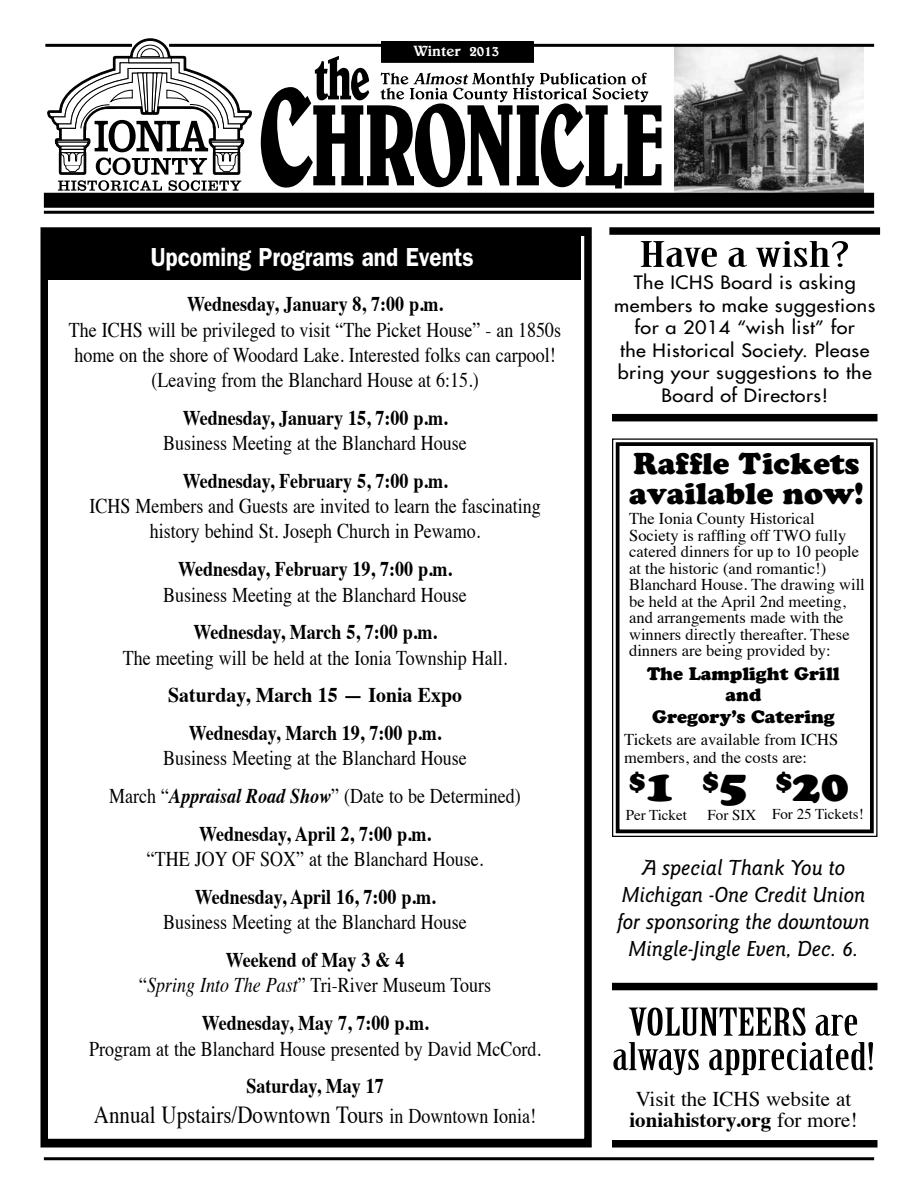
<style>
.page{position:relative;width:918px;height:1188px;background:#fff}
.page>*{position:absolute;margin:0;border:0;box-sizing:border-box;transform-origin:0 0}
.t1{font:45px "Cooper Black Std";color:#000}
.t2{font:37.5px/34.5px "Birch";color:#000;text-align:center;scale:1.5 1}
.t3{font:34.5px "Birch";letter-spacing:-.005em;color:#000;scale:2 1}
.t4{font:30px/30px "Cooper Black Std";color:#000}
.t5{font:600 26.25px "Franklin Gothic";color:#fff;scale:.86 1}
.t6{font:24.45px "Times";color:#000;scale:.86 1}
.t7{font:italic 500 22.5px/27px "Goudy Sans";color:#000;text-align:center}
.t8{font:21px/25.2px "Times";color:#000;text-align:center;scale:.86 1}
.t9{font:700 21px "Times";color:#000;scale:.86 1}
.t10{font:700 21px/37.8px "Times";color:#000;text-align:center;scale:.95 1}
.t11{font:21px/21px "Times";color:#000}
.t12{font:18px/22.5px "Futura";letter-spacing:.025em;color:#000;text-align:center;scale:1.1 1}
.t13{font:18px/21.6px "Cooper Black Std";color:#000;text-align:center}
.t14{font:16.5px/16.5px "Times";color:#000}
.t15{font:15px "Times";color:#000}
.t16{font:500 15px "Belwe";color:#fff}
.s1{font-weight:700;font-style:italic}
.s2{font-weight:700}
.s3{font-style:italic}
.s4{font-size:21px}
</style>
<div class="page">
<div style="left:382px;top:42px;width:151px;height:20px;background:#000"></div>
<div style="left:381px;top:41px;width:153px;height:22px;border:2px solid #000"></div>
<svg style="left:47px;top:38px;width:205px;height:153px"></svg>
<img style="left:675px;top:47px;width:189px;height:146px">
<hr style="left:169px;top:44px;width:705px;height:3px;background:#000">
<div style="left:44px;top:193px;width:830px;height:15px;background:#000"></div>
<hr style="left:44px;top:1157px;width:830px;height:3px;background:#000">
<svg style="left:261px;top:56px;width:400px;height:133px"></svg>
<hr style="left:44px;top:211px;width:830px;height:3px;background:#000">
<hr style="left:45px;top:44px;width:87px;height:3px;background:#000">
<div style="left:612px;top:414px;width:266px;height:7px;background:#000"></div>
<div style="left:612px;top:983px;width:266px;height:7px;background:#000"></div>
<div style="left:612px;top:1140px;width:266px;height:8px;background:#000"></div>
<div style="left:609px;top:227px;width:271px;height:8px;background:#000"></div>
<div style="left:40px;top:228px;width:552px;height:919px;border:8px solid #000"></div>
<div style="left:44px;top:231px;width:537px;height:49px;background:#000"></div>
<svg style="left:612px;top:438px;width:266px;height:399px"></svg>
<div style="left:616px;top:442px;width:258px;height:391px;border:4px solid #000"></div>
<p class="t16" style="left:414px;top:42px;width:87px">Winter 2013</p>
<p class="t5" style="left:151px;top:241px;width:377px">Upcoming Programs and Events</p>
<p class="t9" style="left:187px;top:284px;width:299px">Wednesday, January 8, 7:00 p.m.</p>
<p class="t8" style="left:69px;top:315px;width:574px">The ICHS will be privileged to visit “The Picket House” - an 1850s home on the shore of Woodard Lake. Interested folks can carpool! (Leaving from the Blanchard House at 6:15.)</p>
<p class="t9" style="left:183px;top:398px;width:309px">Wednesday, January 15, 7:00 p.m.</p>
<p class="t8" style="left:163px;top:429px;width:355px">Business Meeting at the Blanchard House</p>
<p class="t9" style="left:183px;top:461px;width:309px">Wednesday, February 5, 7:00 p.m.</p>
<p class="t8" style="left:89px;top:492px;width:526px">ICHS Members and Guests are invited to learn the fascinating history behind St. Joseph Church in Pewamo.</p>
<p class="t9" style="left:178px;top:549px;width:320px">Wednesday, February 19, 7:00 p.m.</p>
<p class="t8" style="left:163px;top:580px;width:355px">Business Meeting at the Blanchard House</p>
<p class="t9" style="left:193px;top:612px;width:285px">Wednesday, March 5, 7:00 p.m.</p>
<p class="t8" style="left:123px;top:643px;width:448px">The meeting will be held at the Ionia Township Hall.</p>
<p class="t10" style="left:168px;top:674px;width:311px">Saturday, March 15 — Ionia Expo<br>Wednesday, March 19, 7:00 p.m.</p>
<p class="t8" style="left:109px;top:738px;width:480px;line-height:37.8px">Business Meeting at the Blanchard House<br>March “<span class="s1">Appraisal Road Show</span>” (Date to be Determined)<br><span class="s2">Wednesday, April 2, 7:00 p.m.</span></p>
<p class="t8" style="left:147px;top:845px;width:393px">“THE JOY OF SOX” at the Blanchard House.</p>
<p class="t9" style="left:195px;top:877px;width:282px">Wednesday, April 16, 7:00 p.m.</p>
<p class="t8" style="left:163px;top:908px;width:355px">Business Meeting at the Blanchard House</p>
<p class="t8" style="left:139px;top:946px;width:411px"><span class="s2">Weekend of May 3 &amp; 4<br></span>“<span class="s3">Spring Into The Past</span>” Tri-River Museum Tours</p>
<p class="t9" style="left:202px;top:1003px;width:265px">Wednesday, May 7, 7:00 p.m.</p>
<p class="t8" style="left:89px;top:1034px;width:527px">Program at the Blanchard House presented by David McCord.</p>
<p class="t9" style="left:246px;top:1066px;width:161px">Saturday, May 17</p>
<p class="t6" style="left:94px;top:1092px;width:516px">Annual Upstairs/Downtown Tours <span class="s4">in Downtown Ionia!</span></p>
<h3 class="t3" style="left:640px;top:236px;width:107px">Have a wish?</h3>
<p class="t12" style="left:614px;top:271px;width:239px">The ICHS Board is asking members to make suggestions for a 2014 “wish list” for<br>the Historical Society. Please bring your suggestions to the<br>Board of Directors!</p>
<h3 class="t4" style="left:629px;top:448px;width:236px">Raffle Tickets available now!</h3>
<p class="t14" style="left:629px;top:509px;width:237px">The Ionia County Historical<br>Society is raffling off TWO fully catered dinners for up to 10 people at the historic (and romantic!)<br>Blanchard House. The drawing will be held at the April 2nd meeting, and arrangements made with the winners directly thereafter. These dinners are being provided by:</p>
<p class="t13" style="left:647px;top:663px;width:194px">The Lamplight Grill and<br>Gregory’s Catering</p>
<p class="t14" style="left:624px;top:729px;width:215px;line-height:18px">Tickets are available from ICHS members, and the costs are:</p>
<h1 class="t1" style="left:629px;top:758px;width:222px"><sup>$</sup>1 <sup>$</sup>5 <sup>$</sup>20</h1>
<p class="t15" style="left:626px;top:801px;width:63px">Per Ticket</p>
<p class="t15" style="left:708px;top:799px;width:158px">For SIX For 25 Tickets!</p>
<p class="t7" style="left:617px;top:855px;width:254px">A special Thank You to<br>Michigan -One Credit Union for sponsoring the downtown<br>Mingle-Jingle Even, Dec. 6.</p>
<h2 class="t2" style="left:612px;top:1005px;width:177px">VOLUNTEERS are always appreciated!</h2>
<p class="t11" style="left:629px;top:1087px;width:229px">Visit the ICHS website at <span class="s2">ioniahistory.org</span> for more!</p>
</div>
